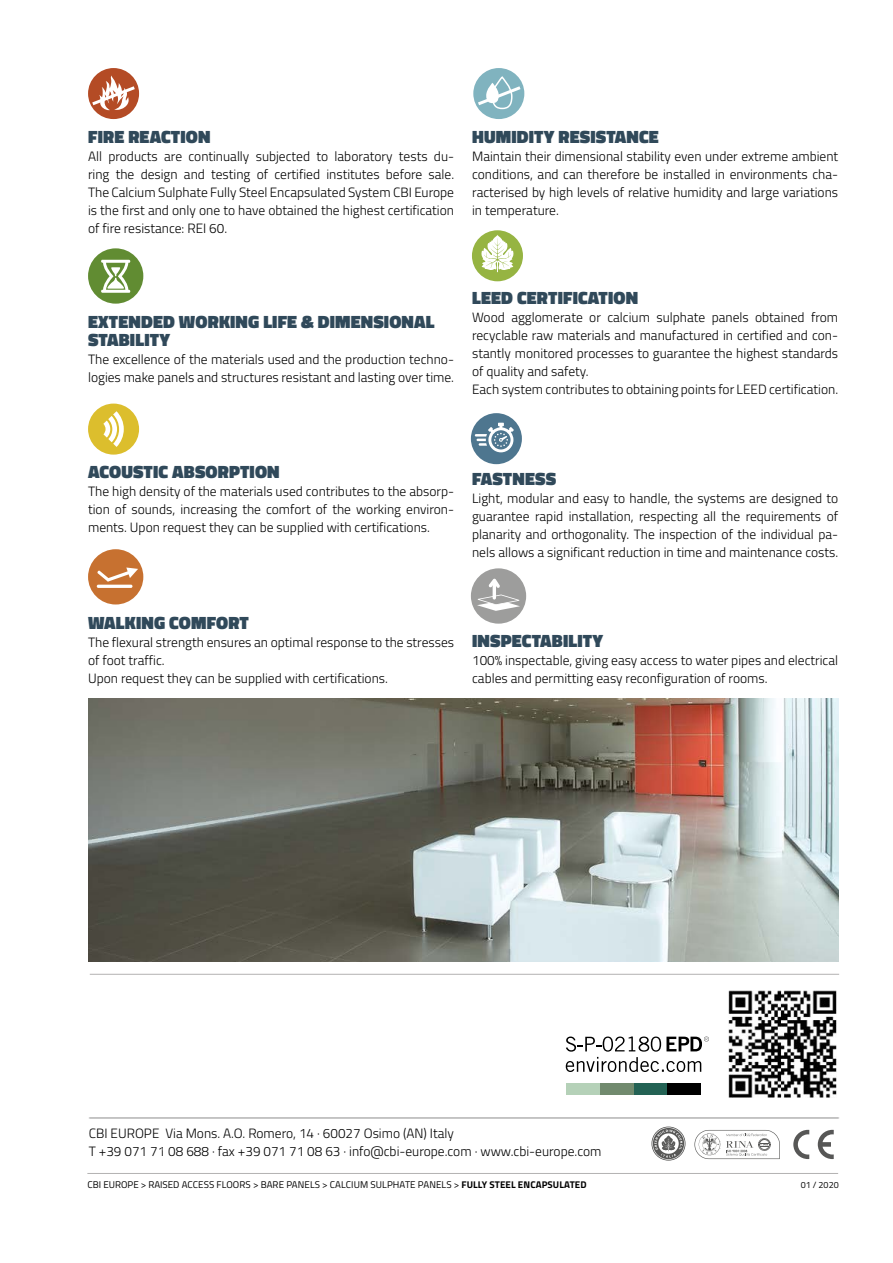
<style>
.page{position:relative;width:893px;height:1263px;background:#fff}
.page>*{position:absolute;margin:0;border:0;box-sizing:border-box;transform-origin:0 0}
.t1{font:900 18px/18px "Titillium";letter-spacing:.01em;color:#30495a}
.t2{font:300 13.5px/18px "Titillium";color:#000}
.t3{font:9.75px "Titillium";letter-spacing:.01em;color:#000}
.t4{font:9px "Titillium";color:#000}
.s1{font-weight:700}
</style>
<div class="page">
<hr style="left:87px;top:1173px;width:751px;height:1px;background:#b3b2b2">
<hr style="left:89px;top:1117px;width:749px;height:1px;background:#b3b2b2">
<svg style="left:694px;top:1130px;width:86px;height:29px"></svg>
<svg style="left:793px;top:1130px;width:16px;height:29px"></svg>
<svg style="left:818px;top:1130px;width:16px;height:29px"></svg>
<svg style="left:651px;top:1126px;width:34px;height:34px"></svg>
<hr style="left:90px;top:1117px;width:749px;height:1px;background:#b3b2b2">
<div style="left:88px;top:68px;width:51px;height:51px;background:#b44b25;border-radius:50%"></div>
<svg style="left:89px;top:75px;width:49px;height:35px"></svg>
<div style="left:472px;top:230px;width:51px;height:51px;background:#96b442;border-radius:50%"></div>
<svg style="left:481px;top:235px;width:33px;height:37px"></svg>
<div style="left:88px;top:404px;width:51px;height:51px;background:#dcbe2d;border-radius:50%"></div>
<svg style="left:103px;top:411px;width:21px;height:36px"></svg>
<div style="left:471px;top:413px;width:51px;height:51px;background:#4e768f;border-radius:50%"></div>
<svg style="left:475px;top:423px;width:39px;height:29px"></svg>
<div style="left:473px;top:68px;width:51px;height:51px;background:#80b3bf;border-radius:50%"></div>
<svg style="left:475px;top:77px;width:49px;height:33px"></svg>
<div style="left:88px;top:549px;width:55px;height:55px;background:#c77130;border-radius:50%"></div>
<hr style="left:97px;top:585px;width:35px;height:3px;background:#fff;border-radius:2px">
<svg style="left:97px;top:567px;width:41px;height:15px"></svg>
<div style="left:88px;top:248px;width:55px;height:56px;background:#618c32;border-radius:50%"></div>
<svg style="left:101px;top:260px;width:30px;height:33px"></svg>
<div style="left:471px;top:568px;width:55px;height:56px;background:#9d9d9c;border-radius:50%"></div>
<svg style="left:477px;top:594px;width:43px;height:17px"></svg>
<svg style="left:489px;top:579px;width:11px;height:9px"></svg>
<hr style="left:493px;top:583px;width:3px;height:16px;background:#fff;border-radius:2px">
<img style="left:88px;top:698px;width:750px;height:264px">
<hr style="left:90px;top:974px;width:749px;height:1px;background:#b3b2b2">
<img style="left:728px;top:990px;width:109px;height:108px">
<div style="left:634px;top:1083px;width:34px;height:12px;background:#236254"></div>
<div style="left:600px;top:1083px;width:34px;height:12px;background:#718a6e"></div>
<div style="left:566px;top:1083px;width:34px;height:12px;background:#b5d1b8"></div>
<div style="left:667px;top:1083px;width:34px;height:12px;background:#000"></div>
<svg style="left:566px;top:1036px;width:143px;height:36px"></svg>
<h1 class="t1" style="left:88px;top:128px;width:124px">FIRE REACTION</h1>
<p class="t2" style="left:88px;top:147px;width:368px;text-align:justify">All products are continually subjected to laboratory tests du&shy;ring the design and testing of certified institutes before sale.<br>The Calcium Sulphate Fully Steel Encapsulated System CBI Europe is the first and only one to have obtained the highest certification of fire resistance: REI 60.</p>
<h1 class="t1" style="left:472px;top:128px;width:188px">HUMIDITY RESISTANCE</h1>
<p class="t2" style="left:472px;top:147px;width:368px;text-align:justify">Maintain their dimensional stability even under extreme ambient conditions, and can therefore be installed in environments cha&shy;racterised by high levels of relative humidity and large variations in temperature.</p>
<h1 class="t1" style="left:88px;top:312px;width:348px">EXTENDED WORKING LIFE &amp; DIMENSIONAL<br>STABILITY</h1>
<p class="t2" style="left:88px;top:349px;width:368px">The excellence of the materials used and the production techno&shy;logies make panels and structures resistant and lasting over time.</p>
<h1 class="t1" style="left:472px;top:288px;width:167px">LEED CERTIFICATION</h1>
<p class="t2" style="left:472px;top:307px;width:368px">Wood agglomerate or calcium sulphate panels obtained from recyclable raw materials and manufactured in certified and con&shy;stantly monitored processes to guarantee the highest standards of quality and safety.<br>Each system contributes to obtaining points for LEED certification.</p>
<h1 class="t1" style="left:88px;top:462px;width:193px">ACOUSTIC ABSORPTION</h1>
<p class="t2" style="left:88px;top:481px;width:368px;text-align:justify">The high density of the materials used contributes to the absorp&shy;tion of sounds, increasing the comfort of the working environ&shy;ments. Upon request they can be supplied with certifications.</p>
<h1 class="t1" style="left:472px;top:470px;width:85px">FASTNESS</h1>
<p class="t2" style="left:472px;top:489px;width:368px;text-align:justify">Light, modular and easy to handle, the systems are designed to guarantee rapid installation, respecting all the requirements of planarity and orthogonality. The inspection of the individual pa&shy;nels allows a significant reduction in time and maintenance costs.</p>
<h1 class="t1" style="left:88px;top:614px;width:162px">WALKING COMFORT</h1>
<p class="t2" style="left:88px;top:633px;width:368px">The flexural strength ensures an optimal response to the stresses of foot traffic.<br>Upon request they can be supplied with certifications.</p>
<h1 class="t1" style="left:472px;top:632px;width:132px">INSPECTABILITY</h1>
<p class="t2" style="left:472px;top:651px;width:368px">100% inspectable, giving easy access to water pipes and electrical cables and permitting easy reconfiguration of rooms.</p>
<p class="t2" style="left:89px;top:1124px;width:514px">CBI EUROPE Via Mons. A.O. Romero, 14 · 60027 Osimo (AN) Italy<br>T +39 071 71 08 688 · fax +39 071 71 08 63 · info@cbi-europe.com · www.cbi-europe.com</p>
<p class="t3" style="left:88px;top:1178px;width:501px">CBI EUROPE &gt; RAISED ACCESS FLOORS &gt; BARE PANELS &gt; CALCIUM SULPHATE PANELS &gt; <span class="s1">FULLY STEEL ENCAPSULATED</span></p>
<p class="t4" style="left:801px;top:1178px;width:39px">01 / 2020</p>
</div>
